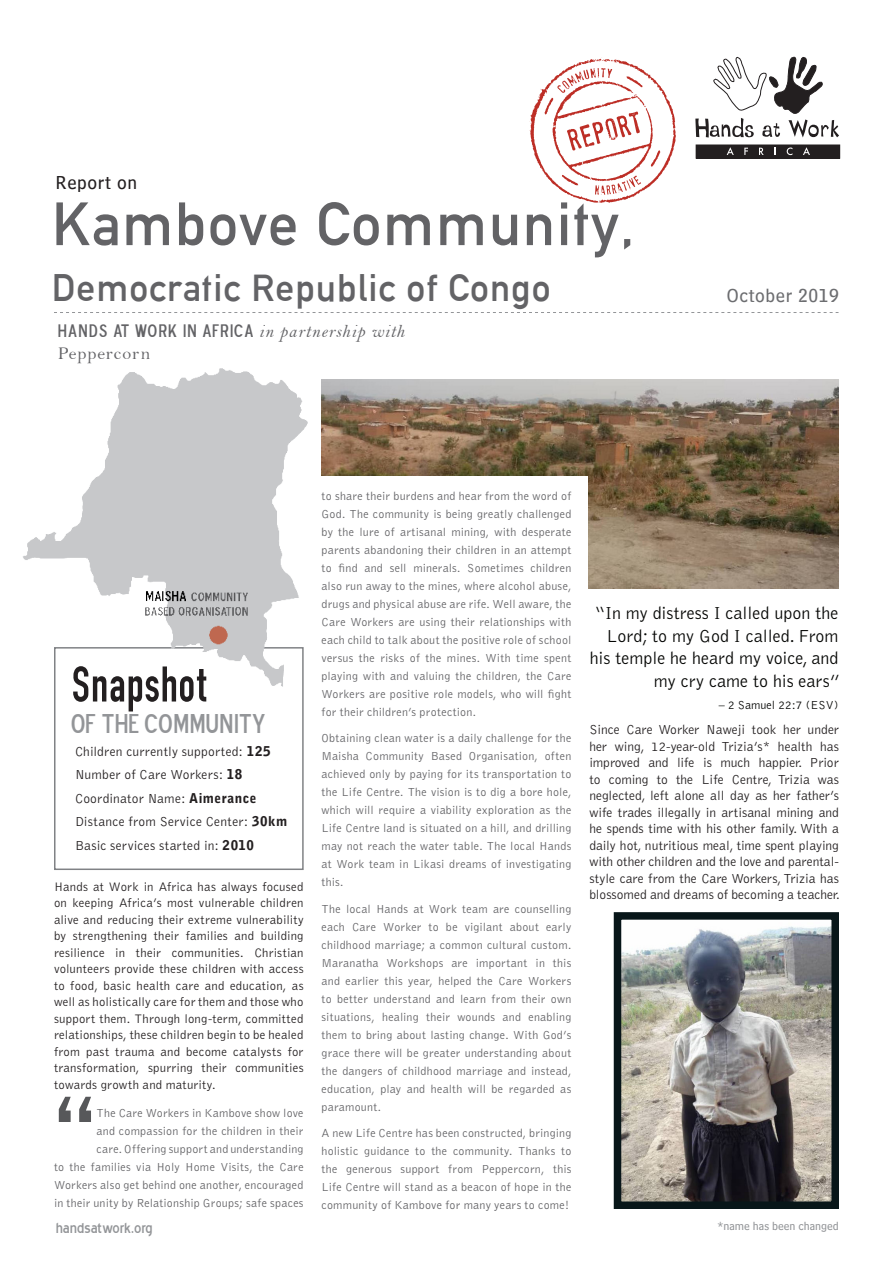
<style>
.page{position:relative;width:893px;height:1263px;background:#fff}
.page>*{position:absolute;margin:0;border:0;box-sizing:border-box;transform-origin:0 0}
.t1{font:900 76.35px "Bell Gothic Std";color:#57585a}
.t2{font:60px "Alte DIN1451 Mittelschrift";letter-spacing:.03em;color:#636366}
.t3{font:37.5px "Alte DIN1451 Mittelschrift";letter-spacing:.03em;color:#636366}
.t4{font:27px "Blue Highway D Type";color:#939598}
.t5{font:19.5px "Bell Centennial Sub Caption";letter-spacing:.03em;color:#6c6d70}
.t6{font:19.5px "Bell Centennial Sub Caption";letter-spacing:.03em;color:#231f20}
.t7{font:300 18px/22.5px "Bell Gothic Std";color:#040503;text-align:right}
.t8{font:18px/21.6px "Blue Highway D Type";letter-spacing:.05em;color:#636366}
.t9{font:18px "Blue Highway";color:#939598}
.t10{font:300 13.5px/16.5px "Bell Gothic Std";letter-spacing:.01em;color:#231f20;text-align:justify}
.t11{font:300 12.75px/16.5px "Bell Gothic Std";letter-spacing:.015em;color:#231f20;text-align:justify}
.t12{font:300 12px/18px "Bell Gothic Std";letter-spacing:.02em;color:#636366;text-align:justify}
.t13{font:12px "Bell Centennial Sub Caption";color:#939598}
.t14{font:300 12px "Bell Gothic Std";color:#040503}
.s1{font-family:"Bell MT Italic"}
.s2{font-family:"Bell"}
.s3{font-weight:900}
</style>
<div class="page">
<svg style="left:54px;top:312px;width:784px;height:1px"></svg>
<svg style="left:695px;top:56px;width:144px;height:82px"></svg>
<div style="left:696px;top:145px;width:144px;height:13px;background:#231f20"></div>
<svg style="left:727px;top:147px;width:7px;height:8px"></svg>
<svg style="left:744px;top:148px;width:4px;height:7px"></svg>
<svg style="left:759px;top:148px;width:5px;height:7px"></svg>
<svg style="left:774px;top:148px;width:2px;height:7px"></svg>
<svg style="left:787px;top:148px;width:5px;height:7px"></svg>
<svg style="left:803px;top:147px;width:7px;height:8px"></svg>
<img style="left:384px;top:379px;width:454px;height:209px">
<div style="left:313px;top:476px;width:275px;height:126px;background:#fff"></div>
<img style="left:623px;top:926px;width:207px;height:274px">
<div style="left:614px;top:912px;width:225px;height:297px;border:8px solid #081619"></div>
<svg style="left:530px;top:57px;width:146px;height:146px"></svg>
<div style="left:54px;top:647px;width:250px;height:223px;border:2px solid #808285"></div>
<svg style="left:73px;top:695px;width:133px;height:16px"></svg>
<img style="left:23px;top:368px;width:361px;height:327px">
<p class="t6" style="left:56px;top:170px;width:83px">Report on</p>
<p class="t2" style="left:52px;top:188px;width:584px">Kambove Community,</p>
<p class="t3" style="left:52px;top:265px;width:500px">Democratic Republic of Congo</p>
<p class="t8" style="left:58px;top:320px;width:348px">HANDS AT WORK IN AFRICA <span class="s1">in partnership with<br></span><span class="s2">Peppercorn</span></p>
<p class="t5" style="left:727px;top:283px;width:114px">October 2019</p>
<p class="t4" style="left:70px;top:706px;width:197px">OF THE COMMUNITY</p>
<p class="t10" style="left:75px;top:743px;width:197px">Children currently supported: <span class="s3">125</span></p>
<p class="t10" style="left:75px;top:767px;width:169px">Number of Care Workers: <span class="s3">18</span></p>
<p class="t10" style="left:75px;top:790px;width:183px">Coordinator Name: <span class="s3">Aimerance</span></p>
<p class="t10" style="left:75px;top:814px;width:214px">Distance from Service Center: <span class="s3">30km</span></p>
<p class="t10" style="left:75px;top:837px;width:180px">Basic services started in: <span class="s3">2010</span></p>
<p class="t11" style="left:54px;top:878px;width:251px">Hands at Work in Africa has always focused on keeping Africa’s most vulnerable children alive and reducing their extreme vulnerability by strengthening their families and building resilience in their communities. Christian volunteers provide these children with access to food, basic health care and education, as well as holistically care for them and those who support them. Through long-term, committed relationships, these children begin to be healed from past trauma and become catalysts for transformation, spurring their communities towards growth and maturity.</p>
<p class="t1" style="left:54px;top:1081px;width:44px">“</p>
<p class="t12" style="left:54px;top:1104px;width:251px;text-align:right">The Care Workers in Kambove show love<br>and compassion for the children in their<br>care. Offering support and understanding<br>to the families via Holy Home Visits, the Care Workers also get behind one another, encouraged in their unity by Relationship Groups; safe spaces</p>
<p class="t9" style="left:56px;top:1220px;width:98px">handsatwork.org</p>
<p class="t12" style="left:322px;top:487px;width:251px">to share their burdens and hear from the word of God. The community is being greatly challenged by the lure of artisanal mining, with desperate parents abandoning their children in an attempt to find and sell minerals. Sometimes children also run away to the mines, where alcohol abuse, drugs and physical abuse are rife. Well aware, the Care Workers are using their relationships with each child to talk about the positive role of school versus the risks of the mines. With time spent playing with and valuing the children, the Care Workers are positive role models, who will fight for their children’s protection.</p>
<p class="t12" style="left:322px;top:730px;width:251px">Obtaining clean water is a daily challenge for the Maisha Community Based Organisation, often achieved only by paying for its transportation to the Life Centre. The vision is to dig a bore hole, which will require a viability exploration as the Life Centre land is situated on a hill, and drilling may not reach the water table. The local Hands at Work team in Likasi dreams of investigating this.</p>
<p class="t12" style="left:322px;top:900px;width:251px">The local Hands at Work team are counselling each Care Worker to be vigilant about early childhood marriage; a common cultural custom.<br>Maranatha Workshops are important in this and earlier this year, helped the Care Workers to better understand and learn from their own situations, healing their wounds and enabling them to bring about lasting change. With God’s grace there will be greater understanding about the dangers of childhood marriage and instead, education, play and health will be regarded as paramount.</p>
<p class="t12" style="left:322px;top:1125px;width:251px">A new Life Centre has been constructed, bringing holistic guidance to the community. Thanks to the generous support from Peppercorn, this Life Centre will stand as a beacon of hope in the community of Kambove for many years to come!</p>
<p class="t7" style="left:590px;top:602px;width:252px">“In my distress I called upon the<br>Lord; to my God I called. From his temple he heard my voice, and my cry came to his ears”</p>
<p class="t14" style="left:719px;top:699px;width:121px">– 2 Samuel 22:7 (ESV)</p>
<p class="t10" style="left:589px;top:722px;width:252px">Since Care Worker Naweji took her under her wing, 12-year-old Trizia’s* health has improved and life is much happier. Prior to coming to the Life Centre, Trizia was neglected, left alone all day as her father’s wife trades illegally in artisanal mining and he spends time with his other family. With a daily hot, nutritious meal, time spent playing with other children and the love and parental&shy;style care from the Care Workers, Trizia has blossomed and dreams of becoming a teacher.</p>
<p class="t13" style="left:717px;top:1219px;width:123px">*name has been changed</p>
</div>
